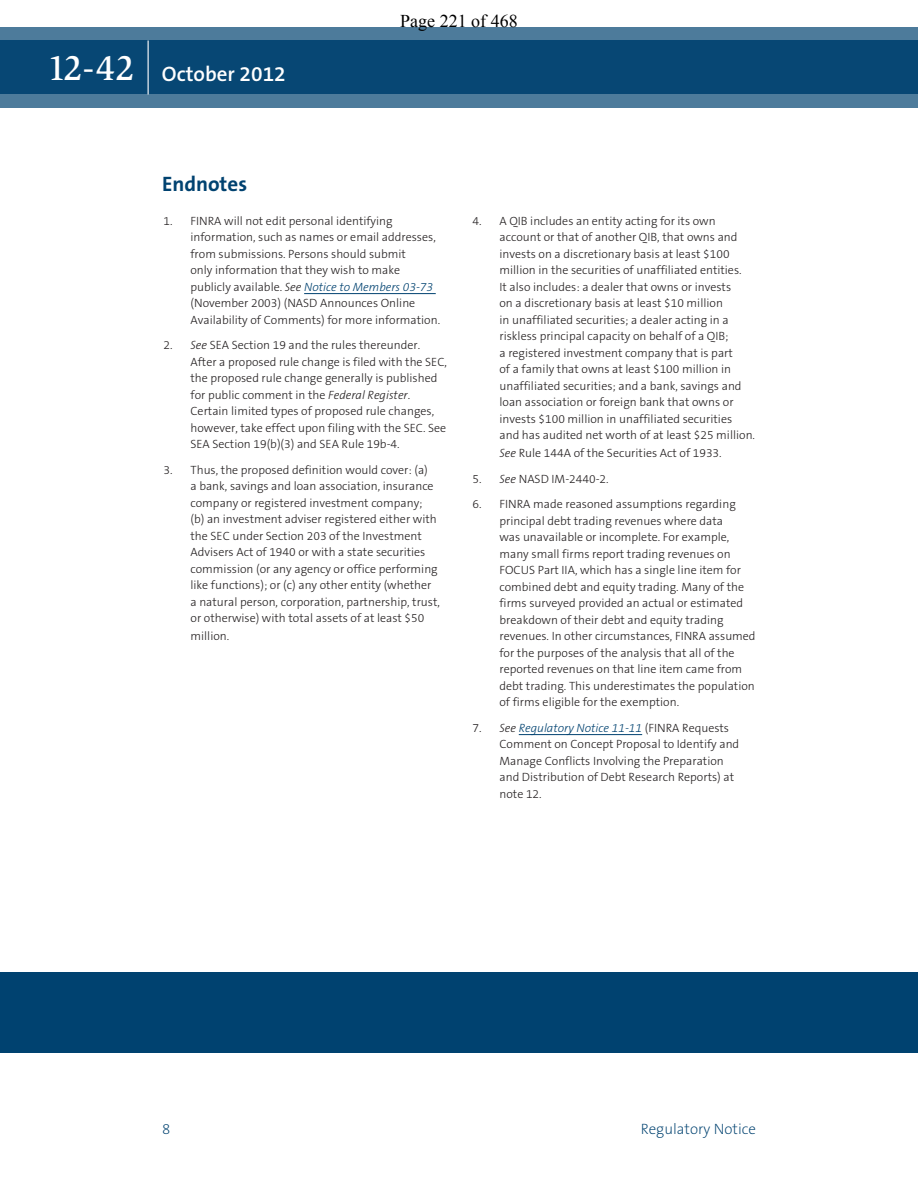
<style>
.page{position:relative;width:918px;height:1188px;background:#fff}
.page>*{position:absolute;margin:0;border:0;box-sizing:border-box;transform-origin:0 0}
.t1{font:600 21px "The Sans B6";color:#fff}
.t2{font:700 21px "The Sans B7";color:#004270}
.t3{font:18px "Times New Roman";color:#000}
.t4{font:200 15px "The Sans B2";color:#004270}
.t5{font:300 12px/16.5px "The Sans B3";color:#231f20}
.s1{font-family:"Slimbach LT";font-weight:500;font-size:36px}
.s2{font-style:italic}
.s3{font-style:italic;color:#004270}
</style>
<div class="page">
<div style="left:0;top:972px;width:918px;height:81px;background:#004270"></div>
<svg style="left:0;top:27px;width:918px;height:81px;background:#1e5881"></svg>
<hr style="left:148px;top:40px;width:1px;height:54px;background:#fff">
<hr style="left:304px;top:293px;width:132px;height:1px;background:#004270">
<hr style="left:519px;top:734px;width:123px;height:1px;background:#004270">
<h1 class="t1" style="left:47px;top:62px;width:240px"><span class="s1">12-42</span> October 2012</h1>
<h2 class="t3" style="left:400px;top:9px;width:119px">Page 221 of 468</h2>
<h1 class="t2" style="left:162px;top:173px;width:87px">Endnotes</h1>
<p class="t5" style="left:190px;top:213px;width:251px;text-indent:-27px">1. FINRA will not edit personal identifying information, such as names or email addresses, from submissions. Persons should submit<br>only information that they wish to make publicly available. <span class="s2">See</span> <span class="s3">Notice to Members 03-73 </span>(November 2003) (NASD Announces Online Availability of Comments) for more information.</p>
<p class="t5" style="left:190px;top:337px;width:258px;text-indent:-27px">2. <span class="s2">See</span> SEA Section 19 and the rules thereunder.<br>After a proposed rule change is filed with the SEC, the proposed rule change generally is published for public comment in the <span class="s2">Federal Register</span>.<br>Certain limited types of proposed rule changes, however, take effect upon filing with the SEC. See SEA Section 19(b)(3) and SEA Rule 19b-4.</p>
<p class="t5" style="left:191px;top:462px;width:251px;text-indent:-27px">3. Thus, the proposed definition would cover: (a)<br>a bank, savings and loan association, insurance company or registered investment company;<br>(b) an investment adviser registered either with the SEC under Section 203 of the Investment Advisers Act of 1940 or with a state securities commission (or any agency or office performing like functions); or (c) any other entity (whether a natural person, corporation, partnership, trust, or otherwise) with total assets of at least $50</p>
<p class="t5" style="left:191px;top:628px;width:40px">million.</p>
<p class="t5" style="left:500px;top:213px;width:257px;text-indent:-27px">4. A QIB includes an entity acting for its own account or that of another QIB, that owns and invests on a discretionary basis at least $100 million in the securities of unaffiliated entities.<br>It also includes: a dealer that owns or invests<br>on a discretionary basis at least $10 million<br>in unaffiliated securities; a dealer acting in a riskless principal capacity on behalf of a QIB;<br>a registered investment company that is part<br>of a family that owns at least $100 million in unaffiliated securities; and a bank, savings and loan association or foreign bank that owns or invests $100 million in unaffiliated securities<br>and has audited net worth of at least $25 million.</p>
<p class="t5" style="left:500px;top:445px;width:224px"><span class="s2">See</span> Rule 144A of the Securities Act of 1933.</p>
<p class="t5" style="left:472px;top:471px;width:138px">5. <span class="s2">See</span> NASD IM-2440-2.</p>
<p class="t5" style="left:500px;top:496px;width:258px;text-indent:-27px">6. FINRA made reasoned assumptions regarding principal debt trading revenues where data<br>was unavailable or incomplete. For example, many small firms report trading revenues on FOCUS Part IIA, which has a single line item for combined debt and equity trading. Many of the firms surveyed provided an actual or estimated breakdown of their debt and equity trading revenues. In other circumstances, FINRA assumed for the purposes of the analysis that all of the reported revenues on that line item came from debt trading. This underestimates the population of firms eligible for the exemption.</p>
<p class="t5" style="left:500px;top:720px;width:241px;text-indent:-27px">7. <span class="s2">See</span> <span class="s3">Regulatory Notice 11-11</span> (FINRA Requests Comment on Concept Proposal to Identify and Manage Conflicts Involving the Preparation and Distribution of Debt Research Reports) at note 12.</p>
<p class="t4" style="left:162px;top:1121px;width:10px">8</p>
<p class="t4" style="left:641px;top:1121px;width:117px">Regulatory Notice</p>
</div>
